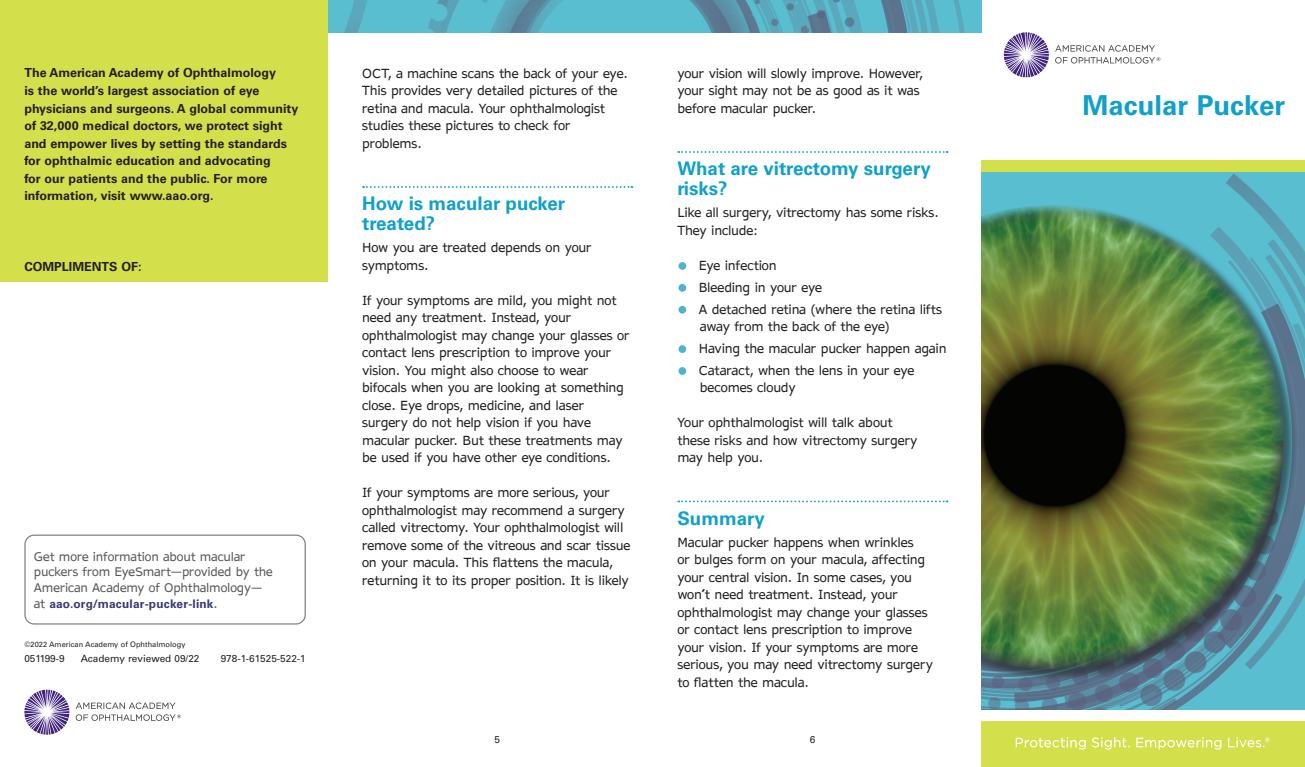
<style>
.page{position:relative;width:1305px;height:767px;background:#fff}
.page>*{position:absolute;margin:0;border:0;box-sizing:border-box;transform-origin:0 0}
.t1{font:700 27.5px "Univers LT Pro 65";color:#10a1cb}
.t2{font:700 18.75px/20px "Univers LT Pro 65";color:#10a1cb}
.t3{font:12.5px/17.5px "AP Hont";letter-spacing:-.01em;color:#231f20}
.t4{font:700 12.5px/17.5px "Univers LT Pro 65";color:#231f20}
.t5{font:11.88px/15.6px "AP Hont";letter-spacing:-.01em;color:#57585a}
.t6{font:700 11.88px "Univers LT Pro 65";letter-spacing:.015em;color:#363a74}
.t7{font:10px "Univers LT Pro 55 Roman";color:#231f20}
.t8{font:7.5px "Univers LT Pro 55 Roman";color:#231f20}
.s1{font-family:"AP Hont";font-weight:400;color:#57585a}
</style>
<div class="page">
<img style="left:376px;top:0;width:604px;height:32px">
<img style="left:328px;top:0;width:48px;height:32px">
<div style="left:0;top:0;width:328px;height:282px;background:#d4df4c"></div>
<div style="left:24px;top:534px;width:282px;height:90px;border:1px solid #808285;border-radius:9px"></div>
<img style="left:981px;top:171px;width:323px;height:538px">
<div style="left:818px;top:205px;width:479px;height:478px;background:#231f20;opacity:.6"></div>
<img style="left:819px;top:205px;width:464px;height:465px;border-radius:232px">
<div style="left:981px;top:721px;width:323px;height:46px;background:#d4df4c"></div>
<div style="left:981px;top:160px;width:323px;height:11px;background:#d4df4c"></div>
<div style="left:795px;top:104px;width:186px;height:663px;background:#fff"></div>
<svg style="left:1003px;top:32px;width:45px;height:45px"></svg>
<svg style="left:1055px;top:45px;width:105px;height:19px"></svg>
<svg style="left:1015px;top:737px;width:254px;height:12px"></svg>
<svg style="left:24px;top:690px;width:45px;height:45px"></svg>
<svg style="left:76px;top:702px;width:105px;height:19px"></svg>
<svg style="left:363px;top:186px;width:269px;height:2px"></svg>
<svg style="left:678px;top:151px;width:269px;height:2px"></svg>
<svg style="left:678px;top:500px;width:269px;height:2px"></svg>
<div style="left:678px;top:262px;width:8px;height:8px;background:#4db3cf;border-radius:50%"></div>
<div style="left:678px;top:284px;width:8px;height:8px;background:#4db3cf;border-radius:50%"></div>
<div style="left:678px;top:306px;width:8px;height:8px;background:#4db3cf;border-radius:50%"></div>
<div style="left:678px;top:345px;width:8px;height:8px;background:#4db3cf;border-radius:50%"></div>
<div style="left:678px;top:367px;width:8px;height:8px;background:#4db3cf;border-radius:50%"></div>
<p class="t4" style="left:24px;top:64px;width:275px">The American Academy of Ophthalmology<br>is the world’s largest association of eye physicians and surgeons. A global community of 32,000 medical doctors, we protect sight and empower lives by setting the standards for ophthalmic education and advocating<br>for our patients and the public. For more information, visit www.aao.org.</p>
<p class="t4" style="left:24px;top:257px;width:119px">COMPLIMENTS OF:</p>
<p class="t5" style="left:34px;top:548px;width:240px">Get more information about macular puckers from EyeSmart—provided by the<br>American Academy of Ophthalmology—</p>
<p class="t6" style="left:34px;top:595px;width:185px"><span class="s1">at</span> aao.org/macular-pucker-link<span class="s1">.</span></p>
<p class="t8" style="left:24px;top:639px;width:163px">©2022 American Academy of Ophthalmology</p>
<p class="t7" style="left:24px;top:651px;width:42px">051199-9</p>
<p class="t7" style="left:81px;top:651px;width:120px">Academy reviewed 09/22</p>
<p class="t7" style="left:221px;top:651px;width:87px">978-1-61525-522-1</p>
<p class="t3" style="left:362px;top:64px;width:267px">OCT, a machine scans the back of your eye.<br>This provides very detailed pictures of the retina and macula. Your ophthalmologist studies these pictures to check for problems.</p>
<h2 class="t2" style="left:362px;top:193px;width:204px">How is macular pucker treated?</h2>
<p class="t3" style="left:362px;top:239px;width:231px">How you are treated depends on your symptoms.</p>
<p class="t3" style="left:362px;top:291px;width:269px">If your symptoms are mild, you might not need any treatment. Instead, your ophthalmologist may change your glasses or contact lens prescription to improve your vision. You might also choose to wear bifocals when you are looking at something close. Eye drops, medicine, and laser surgery do not help vision if you have macular pucker. But these treatments may be used if you have other eye conditions.</p>
<p class="t3" style="left:362px;top:484px;width:270px">If your symptoms are more serious, your ophthalmologist may recommend a surgery called vitrectomy. Your ophthalmologist will remove some of the vitreous and scar tissue on your macula. This flattens the macula, returning it to its proper position. It is likely</p>
<p class="t3" style="left:677px;top:64px;width:247px">your vision will slowly improve. However, your sight may not be as good as it was before macular pucker.</p>
<h2 class="t2" style="left:677px;top:158px;width:255px">What are vitrectomy surgery risks?</h2>
<p class="t3" style="left:677px;top:204px;width:263px">Like all surgery, vitrectomy has some risks.<br>They include:</p>
<p class="t3" style="left:698px;top:254px;width:245px;line-height:21.9px">Eye infection<br>Bleeding in your eye<br>A detached retina (where the retina lifts</p>
<p class="t3" style="left:698px;top:315px;width:249px;line-height:21.9px">away from the back of the eye)<br>Having the macular pucker happen again<br>Cataract, when the lens in your eye</p>
<p class="t3" style="left:699px;top:379px;width:97px">becomes cloudy</p>
<p class="t3" style="left:677px;top:414px;width:242px">Your ophthalmologist will talk about these risks and how vitrectomy surgery may help you.</p>
<h2 class="t2" style="left:677px;top:507px;width:89px">Summary</h2>
<p class="t3" style="left:677px;top:533px;width:257px">Macular pucker happens when wrinkles<br>or bulges form on your macula, affecting your central vision. In some cases, you won’t need treatment. Instead, your ophthalmologist may change your glasses or contact lens prescription to improve your vision. If your symptoms are more serious, you may need vitrectomy surgery to flatten the macula.</p>
<p class="t7" style="left:494px;top:732px;width:7px">5</p>
<p class="t7" style="left:809px;top:732px;width:7px">6</p>
<h1 class="t1" style="left:1082px;top:86px;width:204px">Macular Pucker</h1>
</div>
